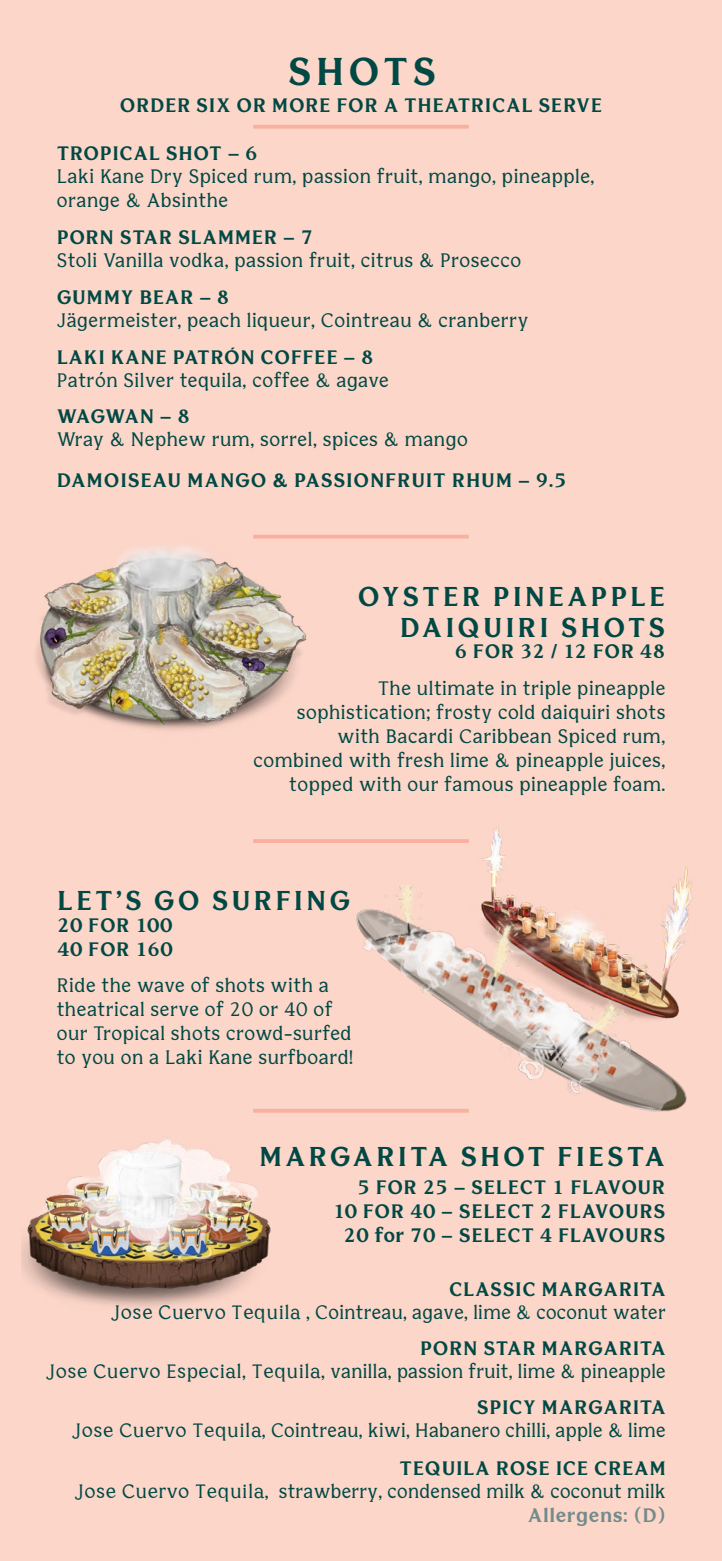
<style>
.page{position:relative;width:722px;height:1561px;background:#fff}
.page>*{position:absolute;margin:0;border:0;box-sizing:border-box;transform-origin:0 0}
.t1{font:700 38.2px "Bianco Serif";letter-spacing:.11em;color:#004844}
.t2{font:700 26.8px/30.8px "Bianco Serif";letter-spacing:.11em;color:#004844;text-align:right}
.t3{font:19.2px/24px "Bianco Serif";letter-spacing:.03em;color:#004844;text-align:right}
.t4{font:700 19.2px/24px "Bianco Serif";letter-spacing:.03em;color:#004844}
.s1{font-weight:700}
.s2{font-family:"Bianco Serif New"}
.s3{font-weight:700;color:#738b8b}
</style>
<div class="page">
<div style="left:0;top:0;width:721px;height:1560px;background:#fcd6c9"></div>
<svg style="left:253px;top:125px;width:215px;height:4px"></svg>
<svg style="left:342px;top:534px;width:126px;height:4px"></svg>
<hr style="left:253px;top:839px;width:215px;height:3px;background:#f9b19f">
<svg style="left:276px;top:1109px;width:56px;height:3px"></svg>
<img style="left:21px;top:1109px;width:255px;height:198px">
<img style="left:36px;top:534px;width:306px;height:196px">
<img style="left:468px;top:827px;width:224px;height:58px">
<img style="left:332px;top:885px;width:360px;height:228px">
<h1 class="t1" style="left:288px;top:47px;width:150px">SHOTS</h1>
<p class="t4" style="left:120px;top:95px;width:484px">ORDER SIX OR MORE FOR A THEATRICAL SERVE</p>
<p class="t4" style="left:57px;top:143px;width:202px">TROPICAL SHOT – 6</p>
<p class="t3" style="left:57px;top:166px;width:539px;text-align:left">Laki Kane Dry Spiced rum, passion fruit, mango, pineapple, orange &amp; Absinthe</p>
<p class="t4" style="left:57px;top:227px;width:258px">PORN STAR SLAMMER – 7</p>
<p class="t3" style="left:57px;top:250px;width:465px">Stoli Vanilla vodka, passion fruit, citrus &amp; Prosecco</p>
<p class="t4" style="left:57px;top:287px;width:174px">GUMMY BEAR – 8</p>
<p class="t3" style="left:57px;top:310px;width:473px">Jägermeister, peach liqueur, Cointreau &amp; cranberry</p>
<p class="t4" style="left:57px;top:347px;width:318px">LAKI KANE PATRÓN COFFEE – 8</p>
<p class="t3" style="left:57px;top:370px;width:333px">Patrón Silver tequila, coffee &amp; agave</p>
<p class="t4" style="left:57px;top:406px;width:135px">WAGWAN – 8</p>
<p class="t3" style="left:57px;top:429px;width:412px">Wray &amp; Nephew rum, sorrel, spices &amp; mango</p>
<p class="t4" style="left:57px;top:470px;width:511px">DAMOISEAU MANGO &amp; PASSIONFRUIT RHUM – 9.5</p>
<h2 class="t2" style="left:358px;top:583px;width:308px">OYSTER PINEAPPLE<br>DAIQUIRI SHOTS</h2>
<p class="t4" style="left:454px;top:641px;width:212px">6 FOR 32 / 12 FOR 48</p>
<p class="t3" style="left:253px;top:678px;width:413px">The ultimate in triple pineapple sophistication; frosty cold daiquiri shots with Bacardi Caribbean Spiced rum, combined with fresh lime &amp; pineapple juices, topped with our famous pineapple foam.</p>
<h2 class="t2" style="left:57px;top:888px;width:294px">LET’S GO SURFING</h2>
<p class="t4" style="left:57px;top:914px;width:117px">20 FOR 100<br>40 FOR 160</p>
<p class="t3" style="left:57px;top:974px;width:298px;text-align:left">Ride the wave of shots with a theatrical serve of 20 or 40 of our Tropical shots crowd-surfed to you on a Laki Kane surfboard!</p>
<h2 class="t2" style="left:259px;top:1143px;width:407px">MARGARITA SHOT FIESTA</h2>
<p class="t4" style="left:333px;top:1177px;width:334px;text-align:right">5 FOR 25 – SELECT 1 FLAVOUR<br>10 FOR 40 – SELECT 2 FLAVOURS<br>20 for 70 – SELECT 4 FLAVOURS</p>
<p class="t3" style="left:112px;top:1279px;width:555px;line-height:23px"><span class="s1">CLASSIC MARGARITA<br></span><span class="s2">Jose Cuervo Tequila</span> , Cointreau, agave, lime &amp; coconut water</p>
<p class="t3" style="left:46px;top:1337px;width:620px;line-height:23px"><span class="s1">PORN STAR MARGARITA<br></span><span class="s2">Jose Cuervo Especial</span>, <span class="s2">Tequila</span>, vanilla, passion fruit, lime &amp; pineapple</p>
<p class="t3" style="left:72px;top:1396px;width:595px;line-height:23px"><span class="s1">SPICY MARGARITA<br></span><span class="s2">Jose Cuervo Tequila</span>, Cointreau, kiwi, Habanero chilli, apple &amp; lime</p>
<p class="t3" style="left:75px;top:1457px;width:592px"><span class="s1">TEQUILA ROSE ICE CREAM<br></span><span class="s2">Jose Cuervo Tequila,</span> strawberry, condensed milk &amp; coconut milk<br><span class="s3">Allergens: (D)</span></p>
</div>
